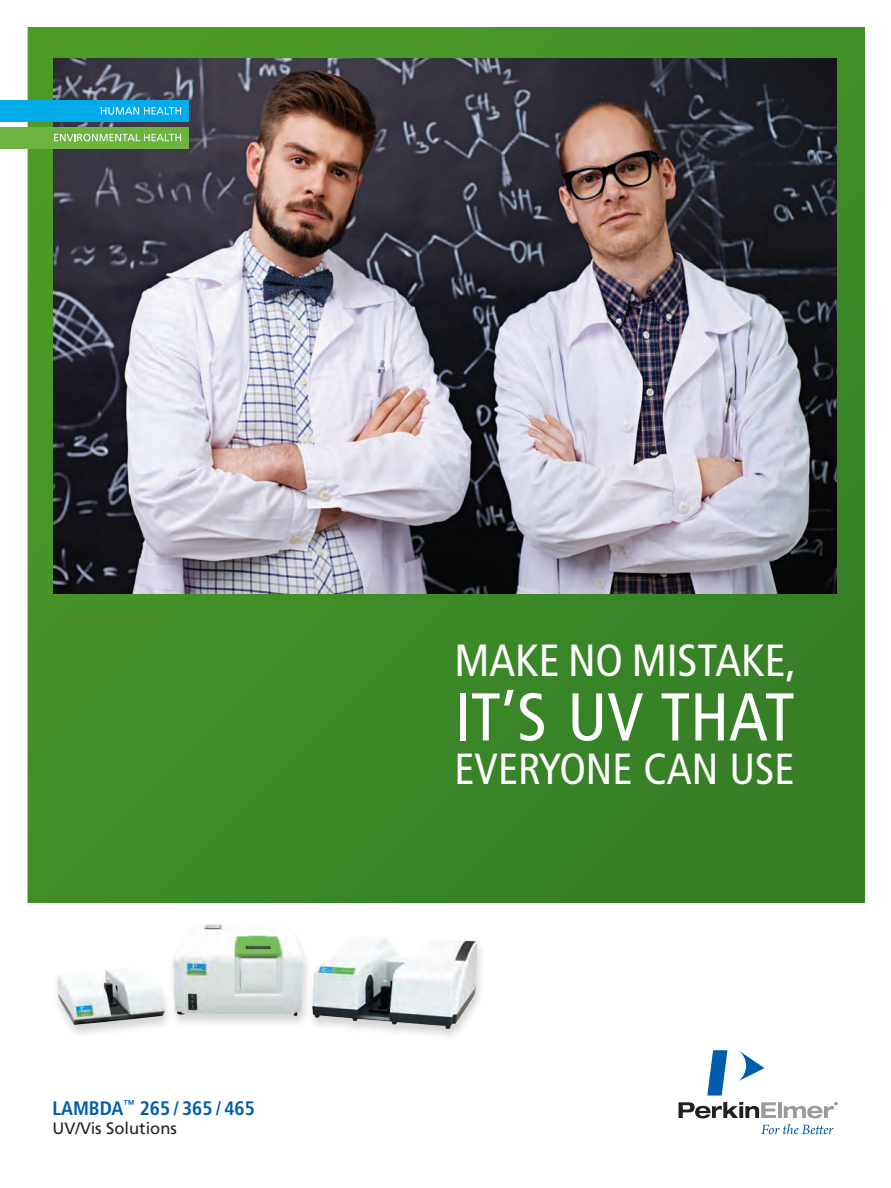
<style>
.page{position:relative;width:891px;height:1188px;background:#fff}
.page>*{position:absolute;margin:0;border:0;box-sizing:border-box;transform-origin:0 0}
.t1{font:condensed 67.5px "Frutiger LT Com";color:#fff}
.t2{font:condensed 45px "Frutiger LT Com";color:#fff}
.t3{font:condensed 43.5px "Frutiger LT Com";color:#fff}
.t4{font:700 condensed 19.5px "Frutiger LT Com";color:#015dab}
.t5{font:16.5px "Frutiger LT Com";color:#231f20}
</style>
<div class="page">
<div style="left:28px;top:27px;width:837px;height:875px;background:linear-gradient(to bottom,#458e27,#398427)"></div>
<img style="left:53px;top:59px;width:783px;height:535px">
<svg style="left:679px;top:1102px;width:97px;height:16px"></svg>
<hr style="left:778px;top:1102px;width:4px;height:16px;background:#999b9e">
<svg style="left:738px;top:1050px;width:27px;height:31px"></svg>
<svg style="left:707px;top:1050px;width:20px;height:46px"></svg>
<svg style="left:784px;top:1102px;width:54px;height:16px"></svg>
<svg style="left:761px;top:1124px;width:73px;height:10px"></svg>
<div style="left:0;top:100px;width:188px;height:22px;background:#00abe7"></div>
<div style="left:0;top:127px;width:188px;height:21px;background:#6cb43f"></div>
<svg style="left:101px;top:107px;width:80px;height:8px"></svg>
<svg style="left:54px;top:134px;width:127px;height:7px"></svg>
<img style="left:56px;top:924px;width:425px;height:113px">
<p class="t4" style="left:52px;top:1096px;width:204px">LAMBDA<sup>™</sup> 265 / 365 / 465</p>
<p class="t5" style="left:52px;top:1119px;width:126px">UV/Vis Solutions</p>
<h2 class="t2" style="left:454px;top:634px;width:343px">MAKE NO MISTAKE,</h2>
<h1 class="t1" style="left:454px;top:678px;width:342px">IT’S UV THAT</h1>
<h3 class="t3" style="left:454px;top:744px;width:342px">EVERYONE CAN USE</h3>
</div>
